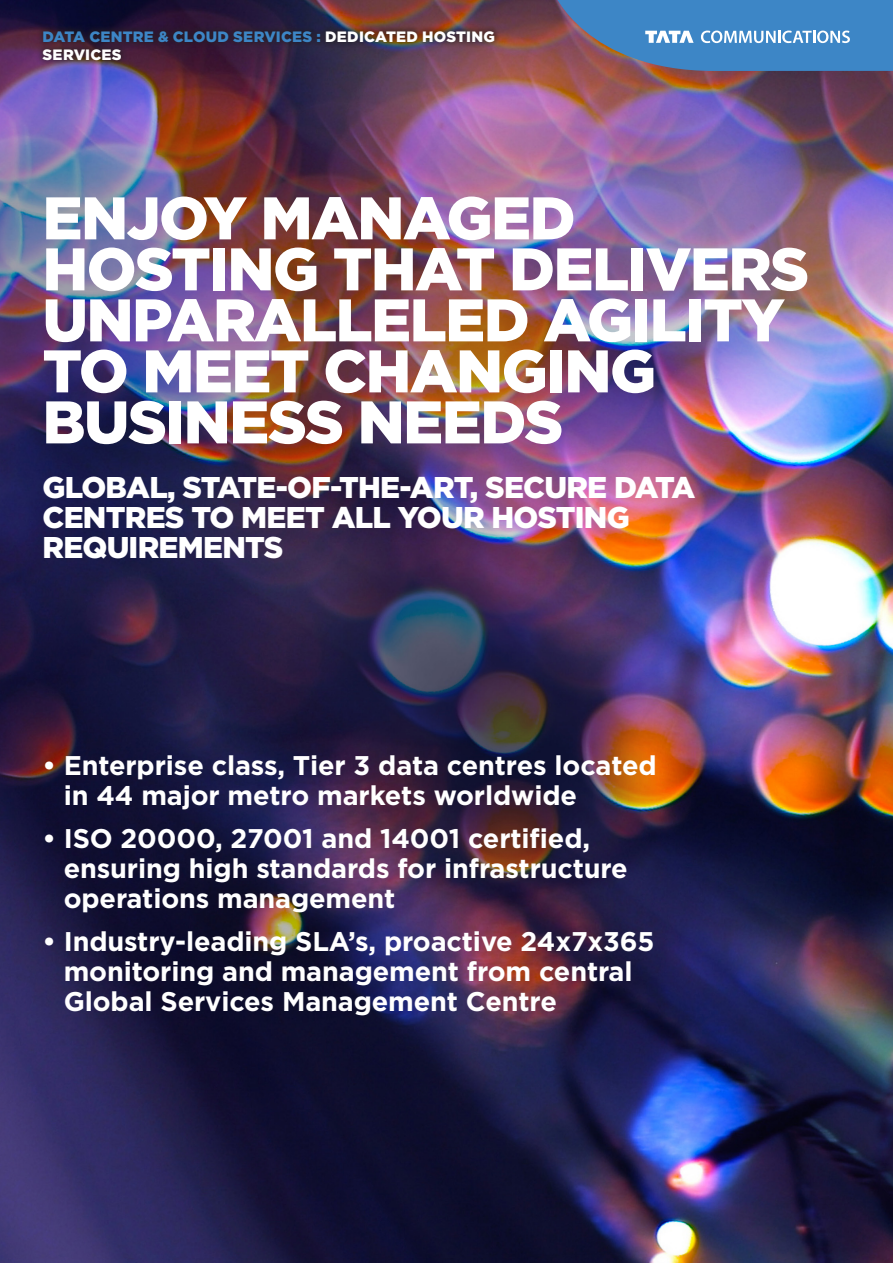
<style>
.page{position:relative;width:893px;height:1263px;background:#fff}
.page>*{position:absolute;margin:0;border:0;box-sizing:border-box;transform-origin:0 0}
.front_headline{font:900 60px/51px "Gotham";letter-spacing:-.025em;color:#fff}
.t1{font:900 30px/30px "Gotham";letter-spacing:-.025em;color:#fff}
.t2{font:700 27px/30px "Gotham";letter-spacing:-.005em;color:#fff}
.product_name_rev{font:900 15px/18px "Gotham";letter-spacing:.015em;color:#3d86c6}
.s1{color:#fff}
</style>
<div class="page">
<img style="left:0;top:0;width:893px;height:1263px">
<svg style="left:553px;top:0;width:340px;height:71px;background:#5284b8"></svg>
<div style="left:36px;top:25px;width:465px;height:41px;background:#231f20;opacity:.6"></div>
<p class="product_name_rev" style="left:43px;top:27px;width:454px">DATA CENTRE &amp; CLOUD SERVICES : <span class="s1">DEDICATED HOSTING<br>SERVICES</span></p>
<p class="front_headline" style="left:43px;top:192px;width:768px">ENJOY MANAGED<br>HOSTING THAT DELIVERS<br>UNPARALLELED AGILITY<br>TO MEET CHANGING<br>BUSINESS NEEDS</p>
<p class="t1" style="left:43px;top:472px;width:654px">GLOBAL, STATE-OF-THE-ART, SECURE DATA<br>CENTRES TO MEET ALL YOUR HOSTING<br>REQUIREMENTS</p>
<p class="t2" style="left:64px;top:750px;width:594px;text-indent:-21px">• Enterprise class, Tier 3 data centres located in 44 major metro markets worldwide</p>
<p class="t2" style="left:64px;top:823px;width:566px;text-indent:-21px">• ISO 20000, 27001 and 14001 certified, ensuring high standards for infrastructure operations management</p>
<p class="t2" style="left:64px;top:926px;width:592px;text-indent:-21px">• Industry-leading SLA’s, proactive 24x7x365 monitoring and management from central<br>Global Services Management Centre</p>
</div>
